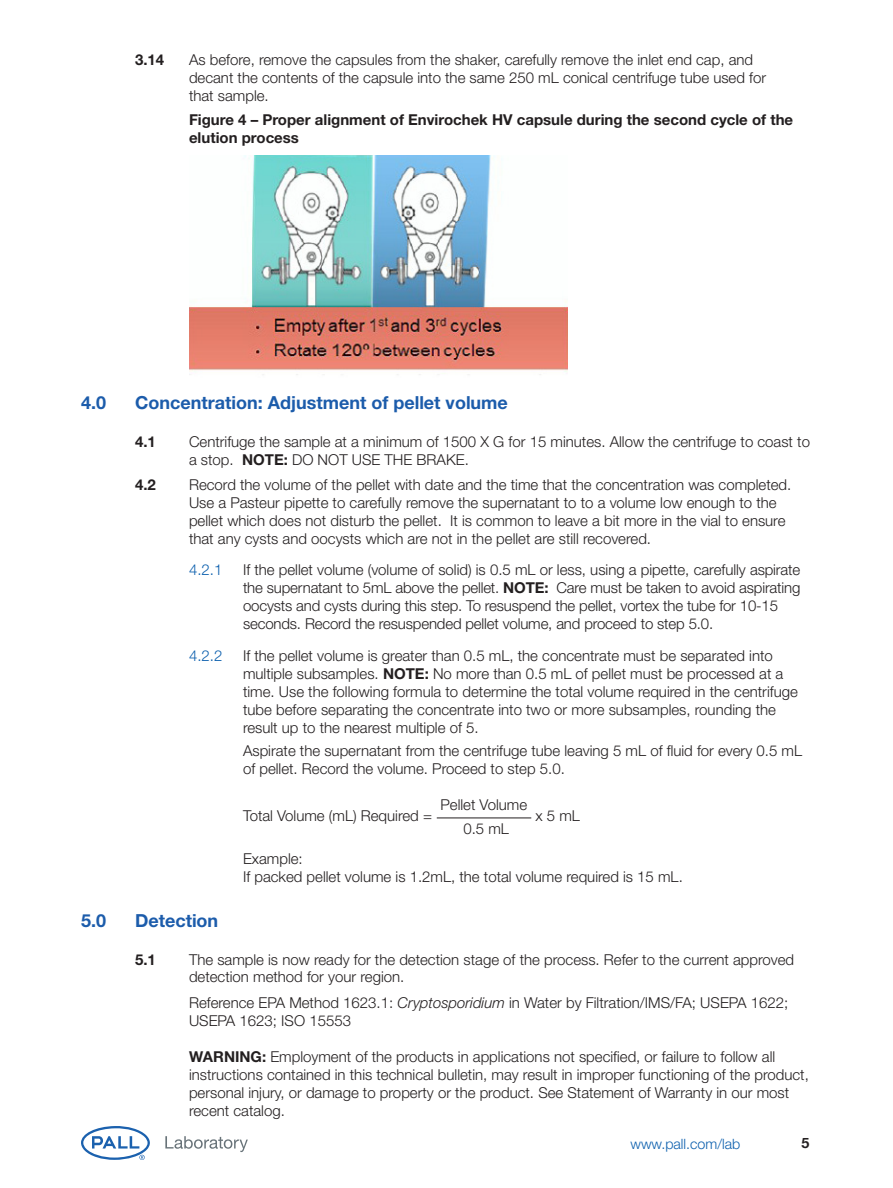
<style>
.page{position:relative;width:893px;height:1188px;background:#fff}
.page>*{position:absolute;margin:0;border:0;box-sizing:border-box;transform-origin:0 0}
._04_Cover_Sub_Title{font:700 18px "Helvetica Neue LT Std";color:#1c5cab}
._12_Secondary_Sub_Ti{font:300 15px/18px "Helvetica Neue LT Std";color:#231f20}
._13_Alt_Secondary_Su{font:300 15px/18px "Helvetica Neue LT Std";color:#231f20}
._05_General_Body_Cop{font:300 15px/18px "Helvetica Neue LT Std";color:#231f20}
._14_Figure_Title_Num{font:700 15px/18px "Helvetica Neue LT Std";color:#231f20}
._12_Secondary_Sub_Ti-2{font:700 15px "Helvetica Neue LT Std";color:#231f20}
._13_Alt_Secondary_Su-2{font:300 15px "Helvetica Neue LT Std";color:#0d60ae}
.Page_Footer_Web_Addr{font:300 14.25px "Helvetica Neue LT Std";color:#0d60ae}
.t1{font:700 14.25px "Helvetica Neue";color:#231f20}
.s1{font-weight:700}
.s2{font-style:italic}
</style>
<div class="page">
<svg style="left:81px;top:1126px;width:69px;height:34px"></svg>
<svg style="left:165px;top:1136px;width:83px;height:16px"></svg>
<img style="left:189px;top:156px;width:378px;height:219px">
<hr style="left:437px;top:818px;width:94px;height:1px;background:#231f20">
<p class="_12_Secondary_Sub_Ti-2" style="left:135px;top:50px;width:31px">3.14</p>
<p class="_12_Secondary_Sub_Ti" style="left:189px;top:50px;width:579px">As before, remove the capsules from the shaker, carefully remove the inlet end cap, and decant the contents of the capsule into the same 250 mL conical centrifuge tube used for that sample.</p>
<p class="_14_Figure_Title_Num" style="left:189px;top:111px;width:606px">Figure 4 – Proper alignment of Envirochek HV capsule during the second cycle of the elution process</p>
<p class="_04_Cover_Sub_Title" style="left:81px;top:391px;width:27px">4.0</p>
<p class="_04_Cover_Sub_Title" style="left:135px;top:391px;width:374px">Concentration: Adjustment of pellet volume</p>
<p class="_12_Secondary_Sub_Ti-2" style="left:135px;top:433px;width:22px">4.1</p>
<p class="_12_Secondary_Sub_Ti" style="left:189px;top:433px;width:622px">Centrifuge the sample at a minimum of 1500 X G for 15 minutes. Allow the centrifuge to coast to a stop. <span class="s1">NOTE:</span> DO NOT USE THE BRAKE.</p>
<p class="_12_Secondary_Sub_Ti-2" style="left:135px;top:475px;width:22px">4.2</p>
<p class="_12_Secondary_Sub_Ti" style="left:189px;top:475px;width:604px">Record the volume of the pellet with date and the time that the concentration was completed.<br>Use a Pasteur pipette to carefully remove the supernatant to to a volume low enough to the pellet which does not disturb the pellet. It is common to leave a bit more in the vial to ensure that any cysts and oocysts which are not in the pellet are still recovered.</p>
<p class="_13_Alt_Secondary_Su-2" style="left:189px;top:561px;width:35px">4.2.1</p>
<p class="_13_Alt_Secondary_Su" style="left:243px;top:561px;width:559px">If the pellet volume (volume of solid) is 0.5 mL or less, using a pipette, carefully aspirate the supernatant to 5mL above the pellet. <span class="s1">NOTE:</span> Care must be taken to avoid aspirating oocysts and cysts during this step. To resuspend the pellet, vortex the tube for 10-15 seconds. Record the resuspended pellet volume, and proceed to step 5.0.</p>
<p class="_13_Alt_Secondary_Su-2" style="left:189px;top:646px;width:35px">4.2.2</p>
<p class="_13_Alt_Secondary_Su" style="left:243px;top:646px;width:556px">If the pellet volume is greater than 0.5 mL, the concentrate must be separated into multiple subsamples. <span class="s1">NOTE:</span> No more than 0.5 mL of pellet must be processed at a time. Use the following formula to determine the total volume required in the centrifuge tube before separating the concentrate into two or more subsamples, rounding the result up to the nearest multiple of 5.</p>
<p class="_05_General_Body_Cop" style="left:243px;top:741px;width:561px">Aspirate the supernatant from the centrifuge tube leaving 5 mL of fluid for every 0.5 mL of pellet. Record the volume. Proceed to step 5.0.</p>
<p class="_05_General_Body_Cop" style="left:243px;top:806px;width:191px">Total Volume (mL) Required =</p>
<p class="_05_General_Body_Cop" style="left:440px;top:795px;width:88px">Pellet Volume</p>
<p class="_05_General_Body_Cop" style="left:535px;top:806px;width:46px">x 5 mL</p>
<p class="_05_General_Body_Cop" style="left:463px;top:819px;width:47px">0.5 mL</p>
<p class="_05_General_Body_Cop" style="left:243px;top:849px;width:441px">Example:<br>If packed pellet volume is 1.2mL, the total volume required is 15 mL.</p>
<p class="_04_Cover_Sub_Title" style="left:81px;top:909px;width:27px">5.0</p>
<p class="_04_Cover_Sub_Title" style="left:135px;top:909px;width:85px">Detection</p>
<p class="_12_Secondary_Sub_Ti-2" style="left:135px;top:950px;width:22px">5.1</p>
<p class="_12_Secondary_Sub_Ti" style="left:189px;top:950px;width:607px;line-height:17.2px">The sample is now ready for the detection stage of the process. Refer to the current approved detection method for your region.</p>
<p class="_05_General_Body_Cop" style="left:189px;top:993px;width:601px">Reference EPA Method 1623.1: <span class="s2">Cryptosporidium</span> in Water by Filtration/IMS/FA; USEPA 1622;<br>USEPA 1623; ISO 15553</p>
<p class="_05_General_Body_Cop" style="left:189px;top:1047px;width:621px"><span class="s1">WARNING:</span> Employment of the products in applications not specified, or failure to follow all instructions contained in this technical bulletin, may result in improper functioning of the product, personal injury, or damage to property or the product. See Statement of Warranty in our most recent catalog.</p>
<p class="Page_Footer_Web_Addr" style="left:630px;top:1135px;width:111px">www.pall.com/lab</p>
<p class="t1" style="left:801px;top:1132px;width:9px">5</p>
</div>
